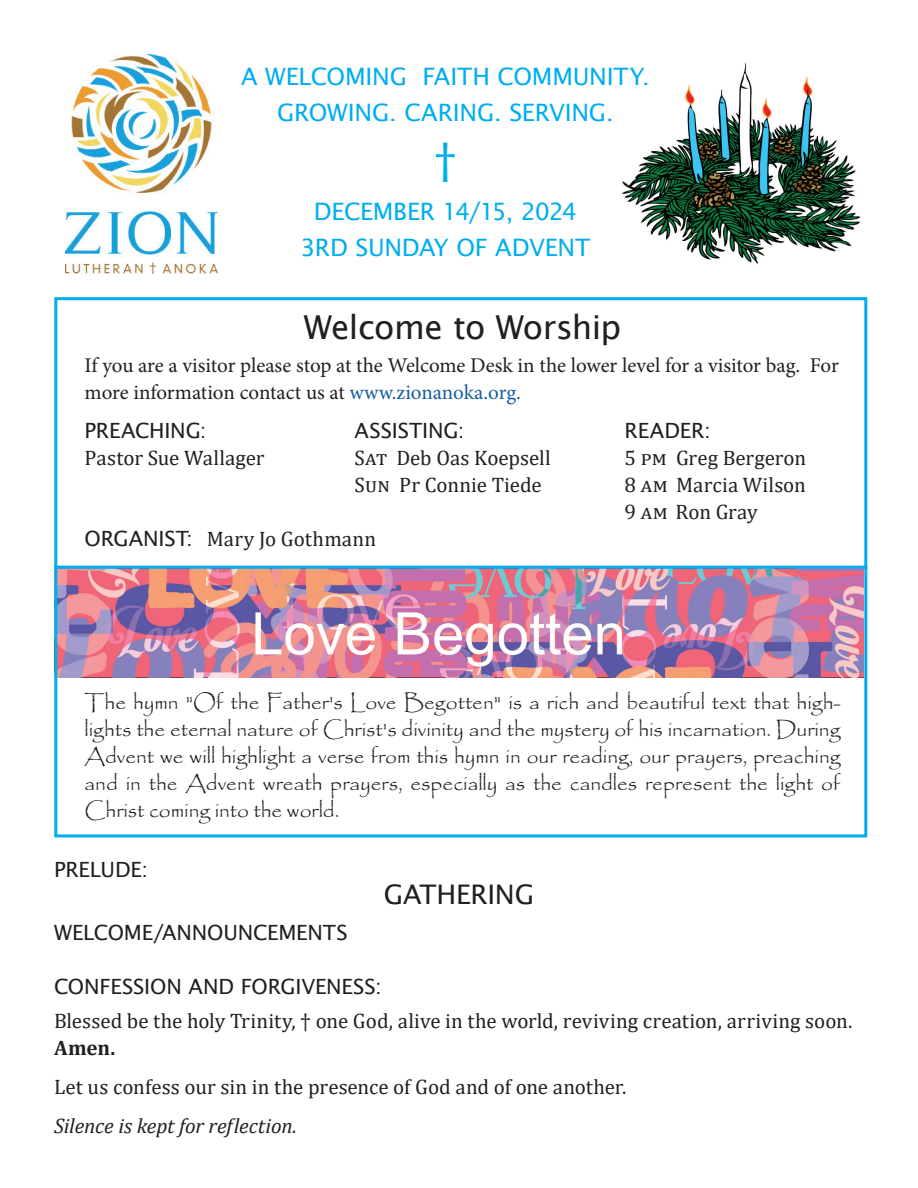
<style>
.page{position:relative;width:918px;height:1188px;background:#fff}
.page>*{position:absolute;margin:0;border:0;box-sizing:border-box;transform-origin:0 0}
.t1{font:45px "Lucida Sans";color:#00aeef}
.t2{font:33px "Lucida Sans";letter-spacing:-.02em;color:#231f20}
.t3{font:27px "Lucida Sans";letter-spacing:-.01em;color:#231f20}
.t4{font:24px/36px "Lucida Sans";letter-spacing:-.01em;color:#00aeef;text-align:center}
.t5{font:21px/27px "Papyrus";color:#231f20;text-align:justify}
.t6{font:21px/27px "Cambria";color:#231f20}
.t7{font:21px/27px "Minion Pro";color:#231f20}
.t8{font:21px "Lucida Sans";letter-spacing:-.005em;color:#231f20}
.t9{font:italic 21px "Cambria";letter-spacing:-.005em;color:#231f20}
.t10{font:700 21px "Cambria";color:#231f20}
.s1{color:#175d9e}
.s2{font-family:"Lucida Sans"}
</style>
<div class="page">
<img style="left:621px;top:63px;width:240px;height:201px">
<div style="left:54px;top:297px;width:813px;height:272px;border:3px solid #00aeef"></div>
<img style="left:66px;top:55px;width:152px;height:219px">
<img style="left:58px;top:570px;width:805px;height:108px">
<div style="left:54px;top:566px;width:813px;height:271px;border:3px solid #00aeef"></div>
<p class="t4" style="left:241px;top:59px;width:410px">A WELCOMING FAITH COMMUNITY.<br>GROWING. CARING. SERVING.</p>
<h1 class="t1" style="left:431px;top:134px;width:30px">†</h1>
<p class="t4" style="left:301px;top:194px;width:291px">DECEMBER 14/15, 2024<br>3RD SUNDAY OF ADVENT</p>
<h2 class="t2" style="left:304px;top:308px;width:319px">Welcome to Worship</h2>
<p class="t7" style="left:85px;top:352px;width:756px">If you are a visitor please stop at the Welcome Desk in the lower level for a visitor bag. For more information contact us at <span class="s1">www.zionanoka.org.</span></p>
<p class="t8" style="left:85px;top:418px;width:123px">PREACHING:</p>
<p class="t8" style="left:355px;top:418px;width:111px">ASSISTING:</p>
<p class="t8" style="left:625px;top:418px;width:88px">READER:</p>
<p class="t6" style="left:85px;top:444px;width:181px">Pastor Sue Wallager</p>
<p class="t6" style="left:355px;top:444px;width:198px">Sat Deb Oas Koepsell</p>
<p class="t6" style="left:625px;top:444px;width:183px">5 pm Greg Bergeron</p>
<p class="t6" style="left:355px;top:471px;width:189px">Sun Pr Connie Tiede</p>
<p class="t6" style="left:625px;top:471px;width:183px">8 am Marcia Wilson<br>9 am Ron Gray</p>
<p class="t6" style="left:85px;top:525px;width:293px"><span class="s2">ORGANIST:</span> Mary Jo Gothmann</p>
<p class="t5" style="left:85px;top:689px;width:757px">The hymn "Of the Father's Love Begotten" is a rich and beautiful text that high&shy;lights the eternal nature of Christ's divinity and the mystery of his incarnation. During Advent we will highlight a verse from this hymn in our reading, our prayers, preaching and in the Advent wreath prayers, especially as the candles represent the light of Christ coming into the world.</p>
<p class="t8" style="left:54px;top:857px;width:96px">PRELUDE:</p>
<p class="t3" style="left:384px;top:879px;width:152px">GATHERING</p>
<p class="t8" style="left:54px;top:920px;width:295px">WELCOME/ANNOUNCEMENTS</p>
<p class="t8" style="left:54px;top:974px;width:329px">CONFESSION AND FORGIVENESS:</p>
<p class="t6" style="left:54px;top:1007px;width:800px">Blessed be the holy Trinity, † one God, alive in the world, reviving creation, arriving soon.</p>
<p class="t10" style="left:54px;top:1033px;width:63px">Amen.</p>
<p class="t6" style="left:54px;top:1073px;width:574px">Let us confess our sin in the presence of God and of one another.</p>
<p class="t9" style="left:54px;top:1111px;width:245px">Silence is kept for reflection.</p>
</div>
